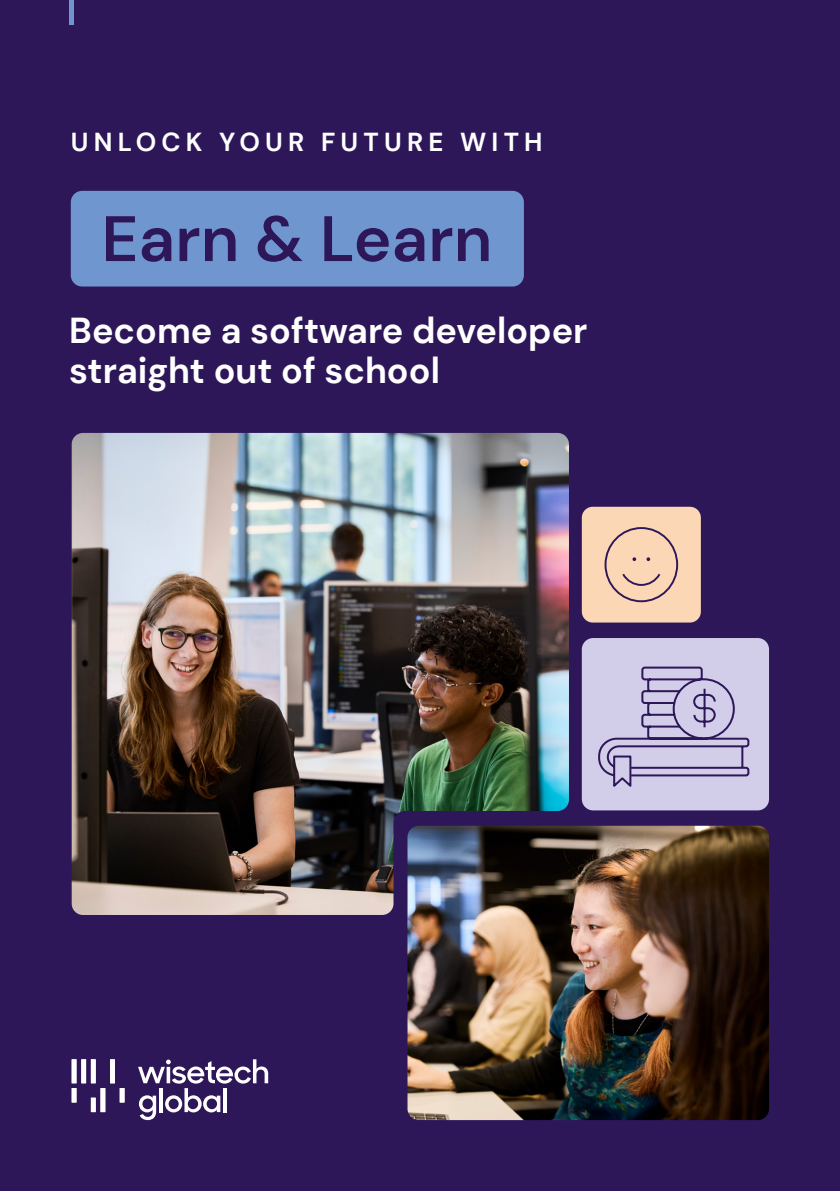
<style>
.page{position:relative;width:840px;height:1191px;background:#fff}
.page>*{position:absolute;margin:0;border:0;box-sizing:border-box;transform-origin:0 0}
.t1{font:600 64px "DM Sans";color:#2d1759}
.t2{font:700 36px/40px "DM Sans";color:#fff}
.t3{font:700 26px "DM Sans";letter-spacing:.2em;color:#fff}
</style>
<div class="page">
<div style="left:0;top:0;width:839px;height:1191px;background:#2d1759"></div>
<svg style="left:138px;top:1059px;width:130px;height:61px"></svg>
<hr style="left:223px;top:1088px;width:4px;height:24px;background:#fff">
<hr style="left:72px;top:1088px;width:4px;height:14px;background:#fff">
<div style="left:91px;top:1097px;width:5px;height:15px;background:#fff"></div>
<hr style="left:120px;top:1088px;width:4px;height:14px;background:#fff">
<hr style="left:72px;top:1059px;width:4px;height:24px;background:#fff">
<div style="left:81px;top:1059px;width:5px;height:24px;background:#fff"></div>
<div style="left:91px;top:1059px;width:5px;height:24px;background:#fff"></div>
<div style="left:100px;top:1088px;width:5px;height:24px;background:#fff"></div>
<div style="left:110px;top:1059px;width:5px;height:24px;background:#fff"></div>
<div style="left:71px;top:191px;width:452px;height:95px;background:#6f96ce;border-radius:11px"></div>
<div style="left:69px;top:0;width:5px;height:24px;background:#6f96ce"></div>
<div style="left:581px;top:638px;width:187px;height:172px;background:#d2cde8;border-radius:11px"></div>
<svg style="left:598px;top:666px;width:152px;height:121px"></svg>
<div style="left:581px;top:507px;width:119px;height:115px;background:#fcd7b5;border-radius:11px"></div>
<svg style="left:604px;top:527px;width:74px;height:76px"></svg>
<img style="left:407px;top:825px;width:361px;height:295px">
<img style="left:72px;top:433px;width:496px;height:482px">
<p class="t3" style="left:71px;top:126px;width:473px">UNLOCK YOUR FUTURE WITH</p>
<h1 class="t1" style="left:101px;top:199px;width:392px">Earn &amp; Learn</h1>
<p class="t2" style="left:69px;top:310px;width:519px">Become a software developer straight out of school</p>
</div>
